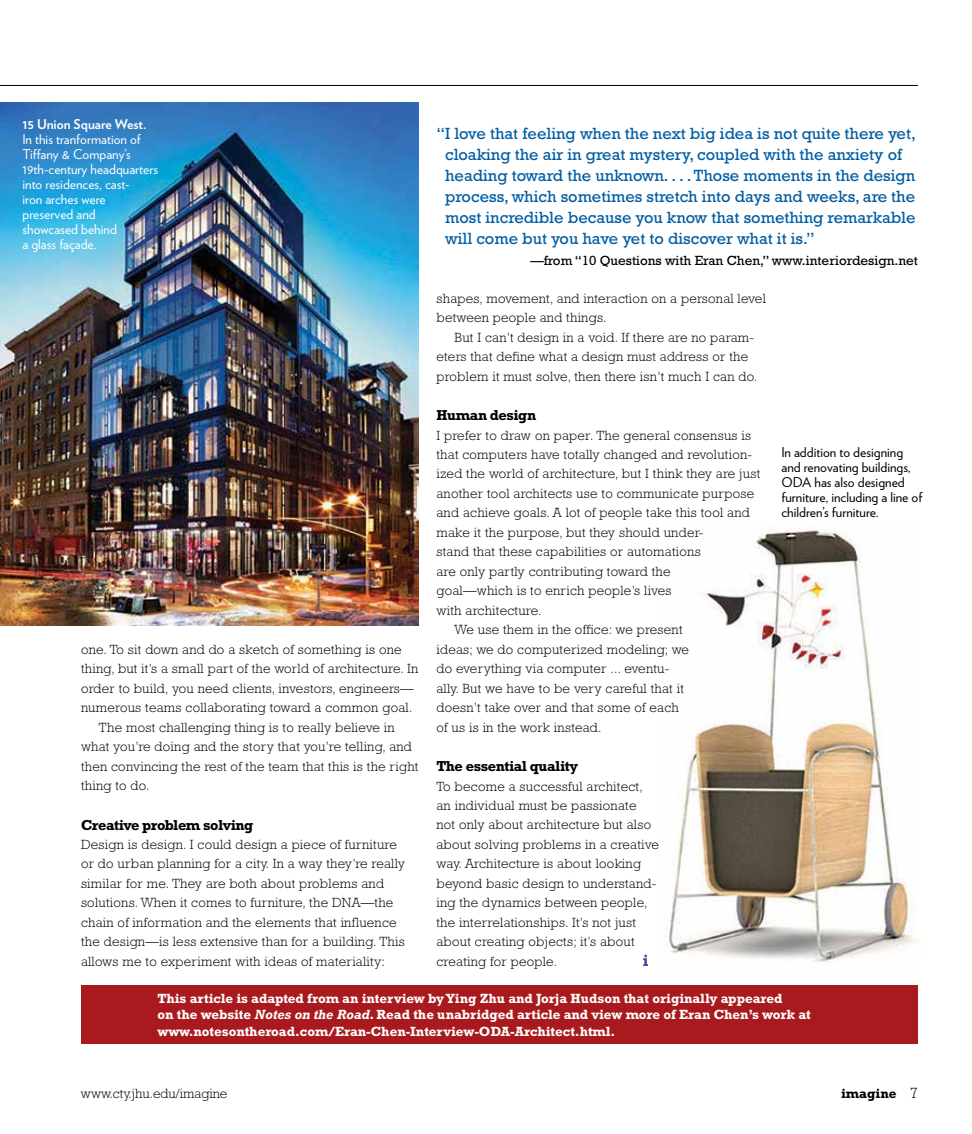
<style>
.page{position:relative;width:972px;height:1134px;background:#fff}
.page>*{position:absolute;margin:0;border:0;box-sizing:border-box;transform-origin:0 0}
.t1{font:16.5px/21px "Rockwell Std";color:#005da4}
.t2{font:700 14.7px "Rockwell Std";letter-spacing:-.03em;color:#000}
.t3{font:300 13.5px/19.5px "Rockwell Std";letter-spacing:.02em;color:#000}
.t4{font:700 13.5px/16.5px "Rockwell Std";letter-spacing:-.005em;color:#fff}
.t5{font:13.5px/15px "Verlag";color:#fff}
.t6{font:13.5px/15px "Verlag";color:#000}
.t7{font:13.5px "Rockwell Std";color:#000}
.t8{font:300 13.5px "Rockwell Std";color:#000}
.t9{font:700 13.5px "Verlag";color:#fff}
.t10{font:700 13.5px "Rockwell Std";color:#000}
.s1{font-style:italic}
.s2{font-weight:300;font-size:15px}
</style>
<div class="page">
<img style="left:666px;top:529px;width:254px;height:434px">
<hr style="left:0;top:85px;width:918px;height:1px;background:#000">
<div style="left:81px;top:986px;width:837px;height:58px;background:#a91a1e"></div>
<img style="left:0;top:103px;width:419px;height:523px">
<svg style="left:643px;top:955px;width:5px;height:11px"></svg>
<p class="t9" style="left:22px;top:114px;width:126px">15 Union Square West.</p>
<p class="t5" style="left:22px;top:131px;width:137px">In this tranformation of<br>Tiffany &amp; Company’s<br>19th-century headquarters into residences, cast-<br>iron arches were preserved and<br>showcased behind<br>a glass façade.</p>
<p class="t3" style="left:81px;top:640px;width:322px">one. To sit down and do a sketch of something is one</p>
<p class="t3" style="left:81px;top:659px;width:339px">thing, but it’s a small part of the world of architecture. In</p>
<p class="t3" style="left:81px;top:679px;width:334px">order to build, you need clients, investors, engineers—</p>
<p class="t3" style="left:81px;top:698px;width:333px">numerous teams collaborating toward a common goal.</p>
<p class="t3" style="left:99px;top:718px;width:297px">The most challenging thing is to really believe in</p>
<p class="t3" style="left:81px;top:737px;width:333px">what you’re doing and the story that you’re telling, and</p>
<p class="t3" style="left:81px;top:757px;width:339px">then convincing the rest of the team that this is the right</p>
<p class="t3" style="left:81px;top:776px;width:70px">thing to do.</p>
<p class="t2" style="left:81px;top:816px;width:174px">Creative problem solving</p>
<p class="t3" style="left:81px;top:835px;width:326px">Design is design. I could design a piece of furniture or do urban planning for a city. In a way they’re really similar for me. They are both about problems and solutions. When it comes to furniture, the DNA—the chain of information and the elements that influence the design—is less extensive than for a building. This allows me to experiment with ideas of materiality:</p>
<p class="t1" style="left:445px;top:123px;width:472px;text-indent:-9px">“I love that feeling when the next big idea is not quite there yet, cloaking the air in great mystery, coupled with the anxiety of heading toward the unknown. . . . Those moments in the design process, which sometimes stretch into days and weeks, are the most incredible because you know that something remarkable will come but you have yet to discover what it is.”</p>
<p class="t7" style="left:530px;top:252px;width:389px">—from “10 Questions with Eran Chen,” www.interiordesign.net</p>
<p class="t3" style="left:436px;top:289px;width:331px">shapes, movement, and interaction on a personal level between people and things.</p>
<p class="t3" style="left:436px;top:328px;width:322px;text-indent:18px">But I can’t design in a void. If there are no param&shy;eters that define what a design must address or the problem it must solve, then there isn’t much I can do.</p>
<p class="t2" style="left:436px;top:406px;width:101px">Human design</p>
<p class="t3" style="left:436px;top:425px;width:316px">I prefer to draw on paper. The general consensus is</p>
<p class="t3" style="left:436px;top:445px;width:317px">that computers have totally changed and revolution-</p>
<p class="t3" style="left:436px;top:464px;width:325px">ized the world of architecture, but I think they are just</p>
<p class="t3" style="left:436px;top:484px;width:319px">another tool architects use to communicate purpose</p>
<p class="t3" style="left:436px;top:503px;width:315px">and achieve goals. A lot of people take this tool and</p>
<p class="t3" style="left:436px;top:523px;width:268px">make it the purpose, but they should under-</p>
<p class="t3" style="left:436px;top:542px;width:266px">stand that these capabilities or automations</p>
<p class="t3" style="left:436px;top:562px;width:236px">are only partly contributing toward the</p>
<p class="t3" style="left:436px;top:581px;width:237px">goal—which is to enrich people’s lives</p>
<p class="t3" style="left:436px;top:601px;width:107px">with architecture.</p>
<p class="t3" style="left:454px;top:620px;width:230px">We use them in the office: we present</p>
<p class="t3" style="left:436px;top:640px;width:254px">ideas; we do computerized modeling; we</p>
<p class="t3" style="left:436px;top:659px;width:234px">do everything via computer ... eventu-</p>
<p class="t3" style="left:436px;top:679px;width:249px">ally. But we have to be very careful that it</p>
<p class="t3" style="left:436px;top:698px;width:244px">doesn’t take over and that some of each</p>
<p class="t3" style="left:436px;top:718px;width:167px">of us is in the work instead.</p>
<p class="t2" style="left:436px;top:757px;width:143px">The essential quality</p>
<p class="t3" style="left:436px;top:776px;width:224px">To become a successful architect, an individual must be passionate<br>not only about architecture but also about solving problems in a creative way. Architecture is about looking beyond basic design to understand&shy;ing the dynamics between people, the interrelationships. It’s not just about creating objects; it’s about creating for people.</p>
<p class="t6" style="left:781px;top:444px;width:142px">In addition to designing and renovating buildings,<br>ODA has also designed furniture, including a line of children’s furniture.</p>
<p class="t4" style="left:158px;top:990px;width:655px">This article is adapted from an interview by Ying Zhu and Jorja Hudson that originally appeared<br>on the website <span class="s1">Notes on the Road</span>. Read the unabridged article and view more of Eran Chen’s work at www.notesontheroad.com/Eran-Chen-Interview-ODA-Architect.html.</p>
<p class="t8" style="left:81px;top:1086px;width:148px">www.cty.jhu.edu/imagine</p>
<p class="t10" style="left:841px;top:1085px;width:78px">imagine <span class="s2">7</span></p>
</div>
